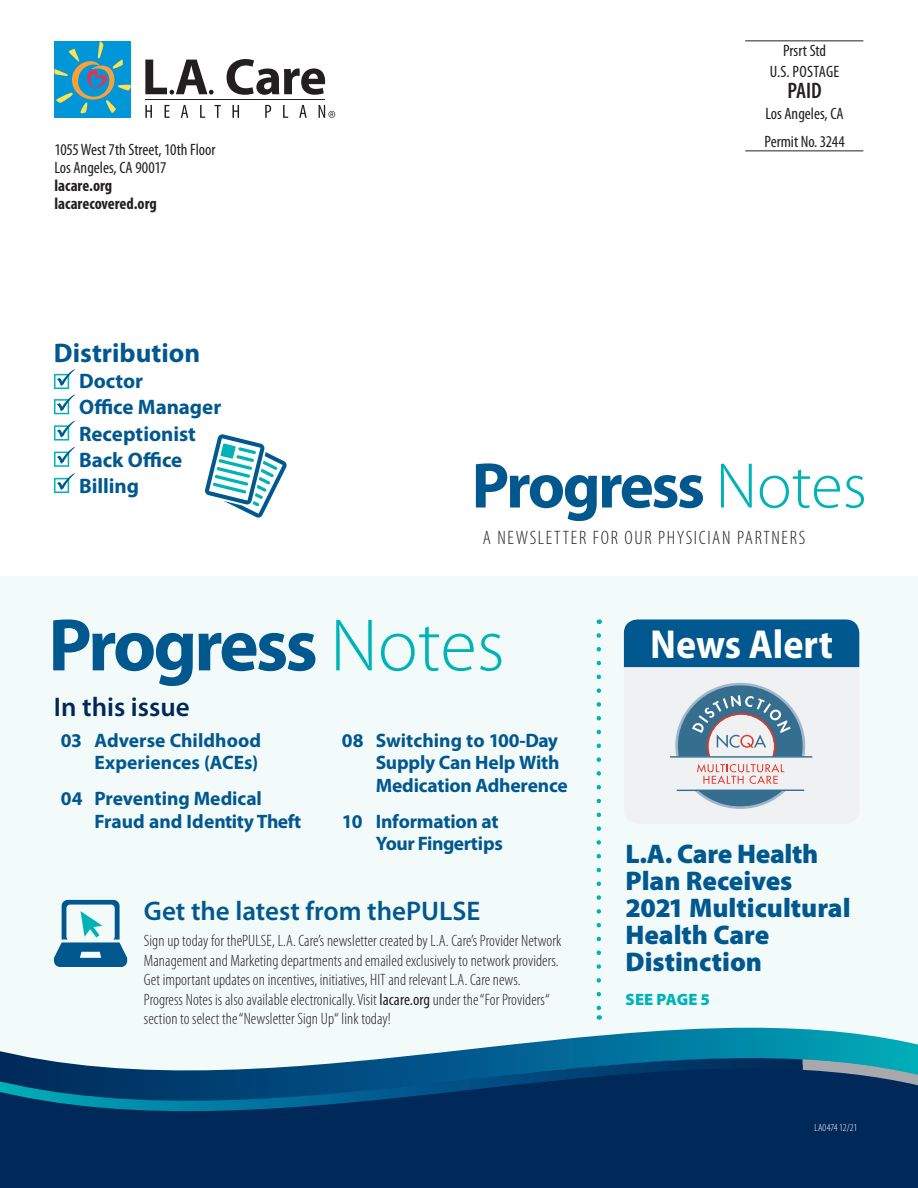
<style>
.page{position:relative;width:918px;height:1188px;background:#fff}
.page>*{position:absolute;margin:0;border:0;box-sizing:border-box;transform-origin:0 0}
.t1{font:700 semi-condensed 40.65px "Myriad Pro";color:#fff}
.t2{font:900 27px/27px "Myriad Pro";color:#01588f}
.t3{font:600 27px "Myriad Pro";color:#01588f}
.t4{font:700 27px "Myriad Pro";color:#01588f}
.t5{font:600 27px "Myriad Pro";color:#002858}
.t6{font:600 condensed 22.5px "Myriad Pro";color:#231f20}
.t7{font:700 21px/26.2px "Myriad Pro";color:#01588f}
.t8{font:700 19.5px/22.5px "Myriad Pro";letter-spacing:-.01em;color:#01588f;text-align:right}
.t9{font:300 condensed 19.5px "Myriad Pro";letter-spacing:.08em;color:#231f20}
.t10{font:300 condensed 16.5px/19.5px "Myriad Pro";letter-spacing:.005em;color:#231f20}
.t11{font:condensed 16.5px/21px "Myriad Pro";color:#231f20}
.t12{font:700 condensed 16.5px/18px "Myriad Pro";color:#231f20}
.t13{font:900 16.5px "Myriad Pro";letter-spacing:.01em;color:#00b3b9}
.t14{font:300 condensed 10.5px "Myriad Pro";color:#fff}
.s1{font-weight:400}
</style>
<div class="page">
<div style="left:0;top:576px;width:918px;height:612px;background:#f2fafa"></div>
<div style="left:0;top:1117px;width:918px;height:71px;background:#002858"></div>
<svg style="left:0;top:1028px;width:918px;height:89px"></svg>
<svg style="left:803px;top:1059px;width:115px;height:30px;background:#3a7089"></svg>
<svg style="left:0;top:1058px;width:803px;height:69px;background:#0c4471"></svg>
<svg style="left:597px;top:635px;width:4px;height:385px"></svg>
<hr style="left:745px;top:40px;width:118px;height:1px;background:#231f20">
<hr style="left:745px;top:150px;width:118px;height:1px;background:#231f20">
<svg style="left:145px;top:60px;width:69px;height:35px"></svg>
<svg style="left:227px;top:59px;width:98px;height:36px"></svg>
<hr style="left:145px;top:100px;width:180px;height:1px;background:#231f20">
<svg style="left:145px;top:105px;width:7px;height:13px"></svg>
<svg style="left:165px;top:105px;width:5px;height:13px"></svg>
<svg style="left:181px;top:105px;width:7px;height:13px"></svg>
<svg style="left:200px;top:105px;width:5px;height:13px"></svg>
<svg style="left:215px;top:105px;width:6px;height:13px"></svg>
<svg style="left:232px;top:105px;width:7px;height:13px"></svg>
<svg style="left:265px;top:105px;width:6px;height:13px"></svg>
<svg style="left:283px;top:105px;width:5px;height:13px"></svg>
<svg style="left:299px;top:105px;width:8px;height:13px"></svg>
<div style="left:54px;top:42px;width:77px;height:76px;background:#0196d7"></div>
<svg style="left:54px;top:42px;width:77px;height:72px"></svg>
<svg style="left:319px;top:105px;width:16px;height:13px"></svg>
<svg style="left:624px;top:619px;width:235px;height:190px"></svg>
<svg style="left:205px;top:434px;width:82px;height:84px"></svg>
<svg style="left:54px;top:369px;width:21px;height:45px"></svg>
<svg style="left:54px;top:421px;width:21px;height:20px"></svg>
<svg style="left:54px;top:447px;width:21px;height:20px"></svg>
<svg style="left:54px;top:473px;width:21px;height:20px"></svg>
<svg style="left:54px;top:900px;width:73px;height:67px"></svg>
<svg style="left:721px;top:464px;width:143px;height:44px"></svg>
<svg style="left:476px;top:463px;width:227px;height:58px"></svg>
<svg style="left:336px;top:620px;width:165px;height:51px"></svg>
<svg style="left:53px;top:619px;width:262px;height:67px"></svg>
<p class="t11" style="left:54px;top:140px;width:163px;line-height:18px">1055 West 7th Street, 10th Floor<br>Los Angeles, CA 90017</p>
<p class="t12" style="left:54px;top:176px;width:104px">lacare.org lacarecovered.org</p>
<p class="t4" style="left:54px;top:335px;width:148px">Distribution</p>
<p class="t7" style="left:79px;top:367px;width:144px">Doctor<br>Office Manager<br>Receptionist<br>Back Office<br>Billing</p>
<p class="t11" style="left:770px;top:40px;width:71px;text-align:center">Prsrt Std<br>U.S. POSTAGE</p>
<h3 class="t6" style="left:787px;top:77px;width:36px">PAID</h3>
<p class="t11" style="left:764px;top:100px;width:82px;line-height:27.8px">Los Angeles, CA<br>Permit No. 3244</p>
<p class="t9" style="left:483px;top:527px;width:324px">A NEWSLETTER FOR OUR PHYSICIAN PARTNERS</p>
<p class="t1" style="left:650px;top:622px;width:184px">News Alert</p>
<p class="t5" style="left:54px;top:690px;width:137px">In this issue</p>
<p class="t8" style="left:61px;top:728px;width:202px">03 Adverse Childhood<br>Experiences (ACEs)</p>
<p class="t8" style="left:94px;top:787px;width:209px;text-align:left;text-indent:-34px">04 Preventing Medical<br>Fraud and Identity Theft</p>
<p class="t8" style="left:376px;top:728px;width:194px;text-align:left;text-indent:-34px">08 Switching to 100-Day<br>Supply Can Help With<br>Medication Adherence</p>
<p class="t8" style="left:342px;top:809px;width:162px">10 Information at<br>Your Fingertips</p>
<p class="t3" style="left:144px;top:894px;width:338px">Get the latest from thePULSE</p>
<p class="t10" style="left:144px;top:931px;width:419px">Sign up today for thePULSE, L.A. Care’s newsletter created by L.A. Care’s Provider Network Management and Marketing departments and emailed exclusively to network providers.<br>Get important updates on incentives, initiatives, HIT and relevant L.A. Care news.<br>Progress Notes is also available electronically. Visit <span class="s1">lacare.org</span> under the “For Providers“ section to select the “Newsletter Sign Up“ link today!</p>
<p class="t2" style="left:625px;top:839px;width:227px">L.A. Care Health<br>Plan Receives<br>2021 Multicultural<br>Health Care<br>Distinction</p>
<p class="t13" style="left:626px;top:988px;width:86px">SEE PAGE 5</p>
<p class="t14" style="left:814px;top:1122px;width:44px">LA0474 12/21</p>
</div>
